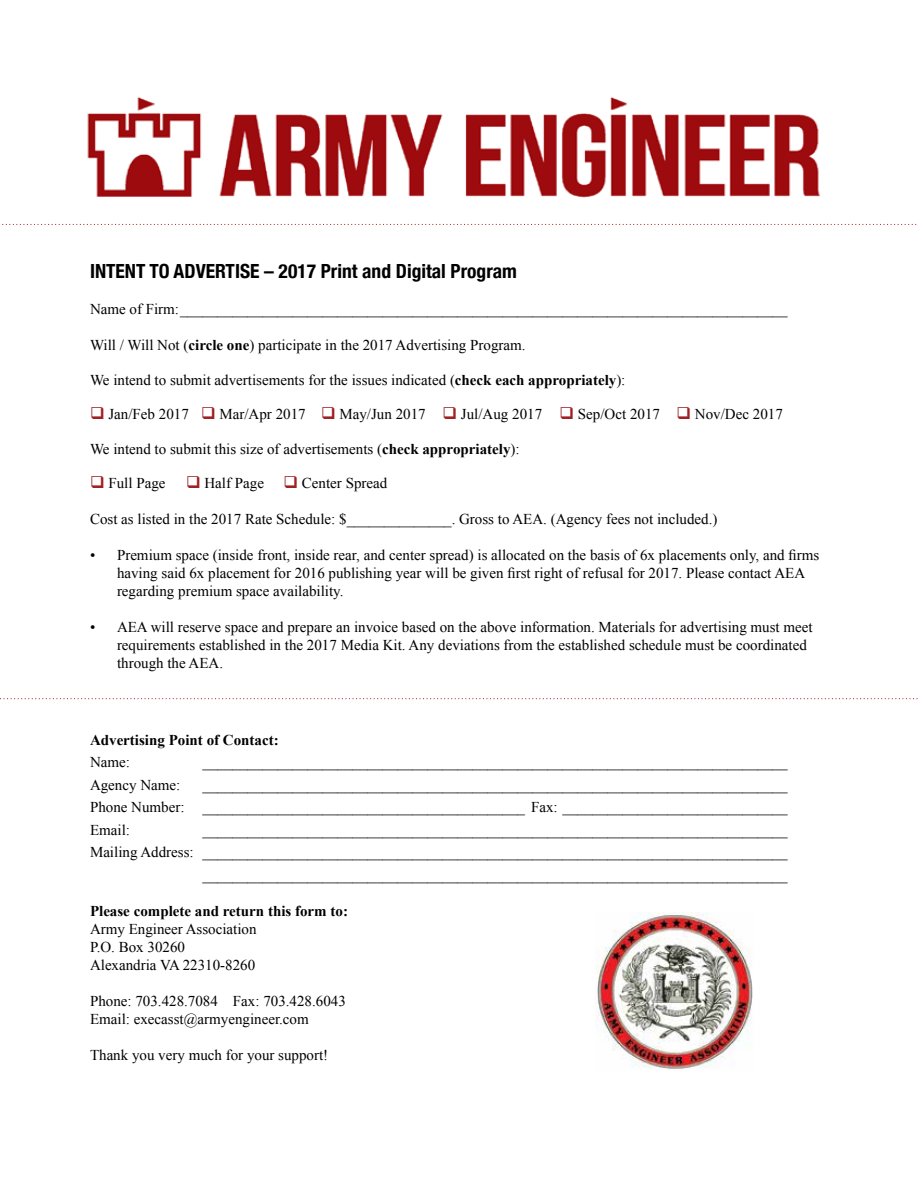
<style>
.page{position:relative;width:918px;height:1188px;background:#fff}
.page>*{position:absolute;margin:0;border:0;box-sizing:border-box;transform-origin:0 0}
.t1{font:700 condensed 19.5px "Helvetica Neue";color:#000}
.t2{font:15px/18px "Times New Roman";color:#000}
.t3{font:700 15px "Times New Roman";color:#000}
.s1{font-weight:700}
.s2{color:#a02024}
</style>
<div class="page">
<svg style="left:0;top:698px;width:918px;height:1px"></svg>
<svg style="left:2px;top:224px;width:915px;height:1px"></svg>
<img style="left:87px;top:97px;width:734px;height:101px">
<img style="left:596px;top:913px;width:157px;height:156px">
<h1 class="t1" style="left:90px;top:255px;width:429px">INTENT TO ADVERTISE – 2017 Print and Digital Program</h1>
<p class="t2" style="left:90px;top:300px;width:699px">Name of Firm:_________________________________________________________________________________</p>
<p class="t2" style="left:90px;top:336px;width:437px">Will / Will Not (<span class="s1">circle one</span>) participate in the 2017 Advertising Program.</p>
<p class="t2" style="left:90px;top:370px;width:537px">We intend to submit advertisements for the issues indicated (<span class="s1">check each appropriately</span>):</p>
<p class="t2" style="left:90px;top:405px;width:694px"><span class="s2">❑</span> Jan/Feb 2017 <span class="s2">❑</span> Mar/Apr 2017 <span class="s2">❑</span> May/Jun 2017 <span class="s2">❑</span> Jul/Aug 2017 <span class="s2">❑</span> Sep/Oct 2017 <span class="s2">❑</span> Nov/Dec 2017</p>
<p class="t2" style="left:90px;top:439px;width:431px">We intend to submit this size of advertisements (<span class="s1">check appropriately</span>):</p>
<p class="t2" style="left:90px;top:474px;width:299px"><span class="s2">❑</span> Full Page <span class="s2">❑</span> Half Page <span class="s2">❑</span> Center Spread</p>
<p class="t2" style="left:90px;top:510px;width:629px">Cost as listed in the 2017 Rate Schedule: $______________. Gross to AEA. (Agency fees not included.)</p>
<p class="t2" style="left:117px;top:546px;width:704px;text-indent:-27px">• Premium space (inside front, inside rear, and center spread) is allocated on the basis of 6x placements only, and firms having said 6x placement for 2016 publishing year will be given first right of refusal for 2017. Please contact AEA regarding premium space availability.</p>
<p class="t2" style="left:117px;top:618px;width:697px;text-indent:-27px">• AEA will reserve space and prepare an invoice based on the above information. Materials for advertising must meet requirements established in the 2017 Media Kit. Any deviations from the established schedule must be coordinated through the AEA.</p>
<p class="t3" style="left:90px;top:729px;width:190px">Advertising Point of Contact:</p>
<p class="t2" style="left:90px;top:753px;width:41px">Name:</p>
<p class="t2" style="left:203px;top:753px;width:587px">______________________________________________________________________________</p>
<p class="t2" style="left:90px;top:775px;width:92px">Agency Name:</p>
<p class="t2" style="left:90px;top:773px;width:699px;line-height:22.5px;text-align:justify;text-indent:112px">______________________________________________________________________________ Phone Number: ___________________________________________ Fax: ______________________________ Email:</p>
<p class="t2" style="left:90px;top:818px;width:699px;line-height:22.5px;text-align:right">______________________________________________________________________________<br>Mailing Address: ______________________________________________________________________________ ______________________________________________________________________________</p>
<p class="t3" style="left:90px;top:900px;width:260px">Please complete and return this form to:</p>
<p class="t2" style="left:90px;top:919px;width:168px">Army Engineer Association<br>P.O. Box 30260<br>Alexandria VA 22310-8260</p>
<p class="t2" style="left:90px;top:991px;width:257px">Phone: 703.428.7084 Fax: 703.428.6043<br>Email: execasst@armyengineer.com</p>
<p class="t2" style="left:90px;top:1045px;width:240px">Thank you very much for your support!</p>
</div>
